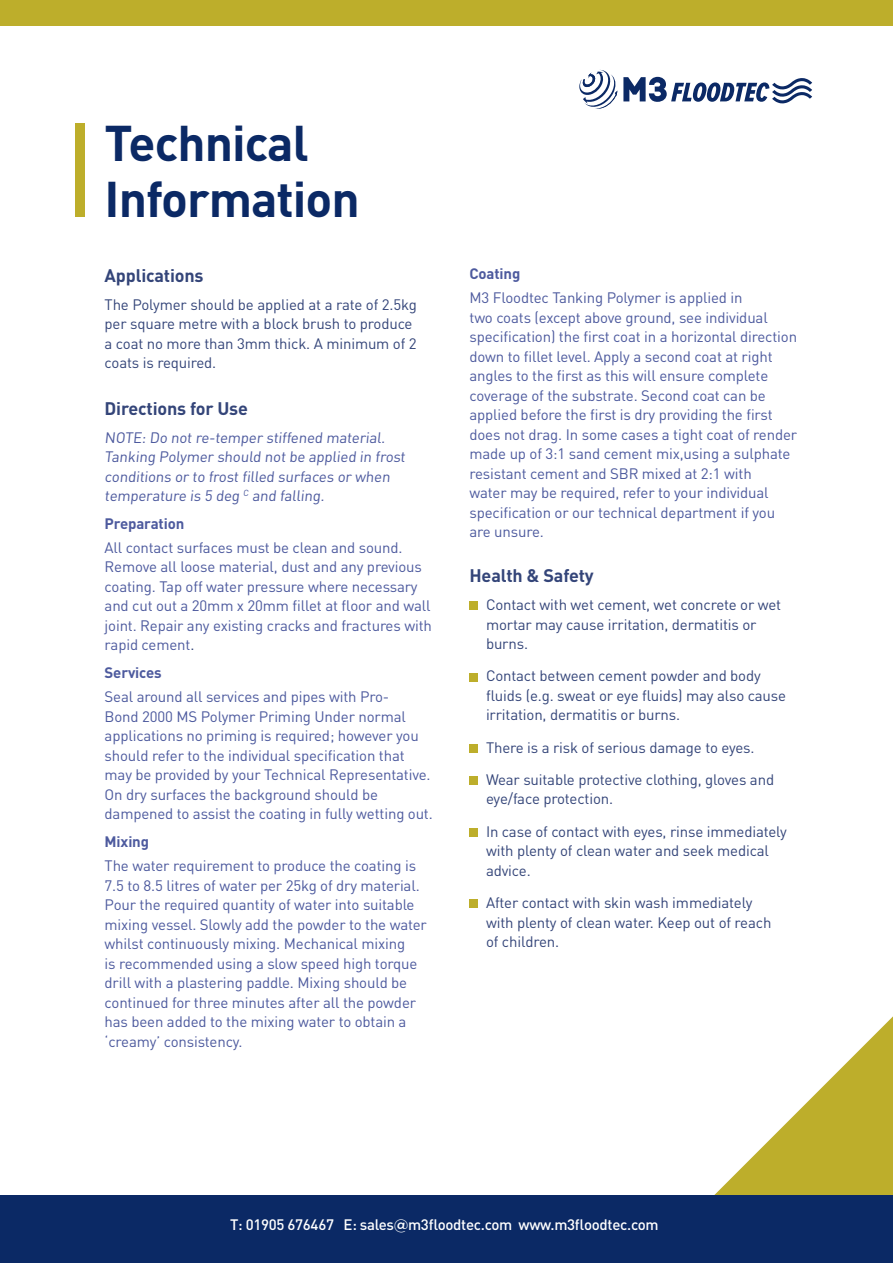
<style>
.page{position:relative;width:893px;height:1263px;background:#fff}
.page>*{position:absolute;margin:0;border:0;box-sizing:border-box;transform-origin:0 0}
.t1{font:700 49.5px/55.5px "DIN Pro";letter-spacing:-.02em;color:#0b2965}
.t2{font:700 18px "DIN Pro";letter-spacing:-.01em;color:#344579}
.t3{font:15px/19.5px "DIN Pro";letter-spacing:-.01em;color:#4d5a9e}
.t4{font:15px/19.5px "DIN Pro";letter-spacing:-.01em;color:#344579}
.t5{font:500 15px "DIN Pro";letter-spacing:-.02em;color:#fff}
.t6{font:700 15px "DIN Pro";letter-spacing:-.01em;color:#4d5a9e}
.s1{color:#344579}
.s2{font-family:"Gotham"}
</style>
<div class="page">
<svg style="left:674px;top:1016px;width:219px;height:180px"></svg>
<div style="left:0;top:1196px;width:893px;height:67px;background:#0b2965"></div>
<div style="left:0;top:0;width:893px;height:26px;background:#bdae2b"></div>
<svg style="left:579px;top:70px;width:38px;height:39px"></svg>
<svg style="left:623px;top:77px;width:189px;height:26px"></svg>
<div style="left:75px;top:123px;width:10px;height:94px;background:#bdae2b"></div>
<div style="left:469px;top:602px;width:9px;height:8px;background:#bdae2b"></div>
<div style="left:469px;top:673px;width:9px;height:8px;background:#bdae2b"></div>
<div style="left:469px;top:744px;width:9px;height:9px;background:#bdae2b"></div>
<div style="left:469px;top:776px;width:9px;height:9px;background:#bdae2b"></div>
<div style="left:469px;top:828px;width:9px;height:9px;background:#bdae2b"></div>
<div style="left:469px;top:899px;width:9px;height:9px;background:#bdae2b"></div>
<h1 class="t1" style="left:105px;top:113px;width:257px">Technical<br>Information</h1>
<p class="t2" style="left:105px;top:263px;width:101px">Applications</p>
<p class="t4" style="left:105px;top:294px;width:314px">The Polymer should be applied at a rate of 2.5kg per square metre with a block brush to produce a coat no more than 3mm thick. A minimum of 2 coats is required.</p>
<p class="t2" style="left:105px;top:396px;width:145px">Directions for Use</p>
<p class="t3" style="left:105px;top:427px;width:304px">NOTE: Do not re-temper stiffened material.<br>Tanking Polymer should not be applied in frost conditions or to frost filled surfaces or when temperature is 5 deg <sup>C</sup> and falling.</p>
<p class="t6" style="left:105px;top:514px;width:81px">Preparation</p>
<p class="t3" style="left:105px;top:537px;width:329px">All contact surfaces must be clean and sound.<br>Remove all loose material, dust and any previous coating. Tap off water pressure where necessary and cut out a 20mm x 20mm fillet at floor and wall joint. Repair any existing cracks and fractures with rapid cement<span class="s1">.</span></p>
<p class="t6" style="left:105px;top:663px;width:59px">Services</p>
<p class="t3" style="left:105px;top:686px;width:330px">Seal around all services and pipes with Pro-<br>Bond 2000 MS Polymer Priming Under normal applications no priming is required; however you should refer to the individual specification that may be provided by your Technical Representative.<br>On dry surfaces the background should be dampened to assist the coating in fully wetting out.</p>
<p class="t6" style="left:105px;top:832px;width:46px">Mixing</p>
<p class="t3" style="left:105px;top:855px;width:324px">The water requirement to produce the coating is 7.5 to 8.5 litres of water per 25kg of dry material.<br>Pour the required quantity of water into suitable mixing vessel. Slowly add the powder to the water whilst continuously mixing. Mechanical mixing<br>is recommended using a slow speed high torque drill with a plastering paddle. Mixing should be continued for three minutes after all the powder has been added to the mixing water to obtain a ‘creamy’ consistency.</p>
<p class="t6" style="left:469px;top:264px;width:52px">Coating</p>
<p class="t3" style="left:469px;top:287px;width:329px">M3 Floodtec Tanking Polymer is applied in<br>two coats (except above ground, see individual specification) the first coat in a horizontal direction down to fillet level. Apply a second coat at right angles to the first as this will ensure complete coverage of the substrate. Second coat can be applied before the first is dry providing the first does not drag. In some cases a tight coat of render made up of 3:1 sand cement mix,using a sulphate resistant cement and SBR mixed at 2:1 with<br>water may be required, refer to your individual specification or our technical department if you are unsure.</p>
<p class="t2" style="left:469px;top:563px;width:126px">Health &amp; Safety</p>
<p class="t4" style="left:486px;top:594px;width:297px">Contact with wet cement, wet concrete or wet mortar may cause irritation, dermatitis or burns.</p>
<p class="t4" style="left:486px;top:666px;width:302px">Contact between cement powder and body fluids (e.g. sweat or eye fluids) may also cause irritation, dermatitis or burns.</p>
<p class="t4" style="left:486px;top:730px;width:290px;line-height:32.2px">There is a risk of serious damage to eyes.<br>Wear suitable protective clothing, gloves and</p>
<p class="t4" style="left:486px;top:782px;width:302px;line-height:32.2px">eye/face protection.<br>In case of contact with eyes, rinse immediately</p>
<p class="t4" style="left:486px;top:840px;width:284px">with plenty of clean water and seek medical advice.</p>
<p class="t4" style="left:486px;top:892px;width:287px">After contact with skin wash immediately with plenty of clean water. Keep out of reach of children.</p>
<p class="t5" style="left:230px;top:1214px;width:430px">T: 01905 676467 E: sales<span class="s2">@</span>m3floodtec.com www.m3floodtec.com</p>
</div>
